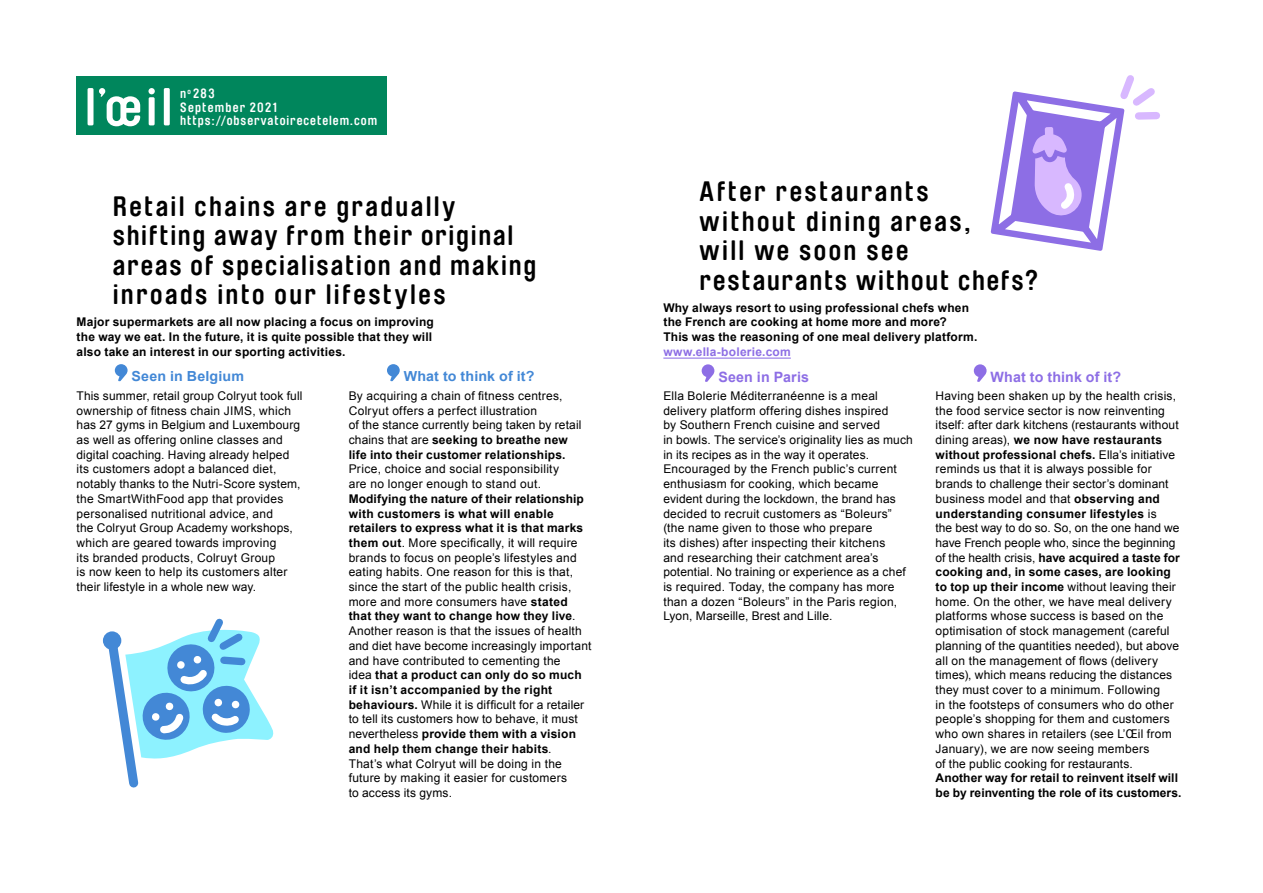
<style>
.page{position:relative;width:1263px;height:893px;background:#fff}
.page>*{position:absolute;margin:0;border:0;box-sizing:border-box;transform-origin:0 0}
.OEIL___titre_de_l_ar{font:700 27.75px/29.4px "Brauer Neue";letter-spacing:.08em;color:#000}
.OEIL___vu_à{font:700 14.25px "Arial";letter-spacing:.01em;color:#8d6ee5}
.OEIL___vu_à-2{font:700 13.95px "Arial";letter-spacing:.01em;color:#4388d6}
.OEIL___numéro{font:700 13.2px/13.5px "Brauer Neue";letter-spacing:.075em;color:#fff}
.OEIL___texte_courant{font:12px/14.7px "Arial";letter-spacing:.02em;color:#000}
.OEIL___chapeau{font:700 12px/14.7px "Arial";letter-spacing:.015em;color:#000}
.OEIL___site_Internet{font:700 12px "Arial";letter-spacing:.02em;color:#8d6ee5}
.s1{font-weight:700}
</style>
<div class="page">
<div style="left:77px;top:77px;width:310px;height:58px;background:#00865c"></div>
<svg style="left:88px;top:88px;width:82px;height:38px"></svg>
<svg style="left:702px;top:364px;width:12px;height:18px"></svg>
<svg style="left:974px;top:364px;width:12px;height:18px"></svg>
<hr style="left:663px;top:358px;width:128px;height:1px;background:#8d6ee5">
<svg style="left:115px;top:364px;width:13px;height:17px"></svg>
<svg style="left:387px;top:364px;width:13px;height:17px"></svg>
<svg style="left:103px;top:618px;width:171px;height:170px"></svg>
<div style="left:214px;top:699px;width:8px;height:7px;background:#fff;border-radius:50%"></div>
<div style="left:232px;top:701px;width:7px;height:7px;background:#fff;border-radius:50%"></div>
<svg style="left:990px;top:75px;width:170px;height:176px"></svg>
<p class="OEIL___numéro" style="left:180px;top:87px;width:198px">n<sup>o</sup> 283<br>September 2021 https://observatoirecetelem.com</p>
<p class="OEIL___titre_de_l_ar" style="left:113px;top:192px;width:425px">Retail chains are gradually shifting away from their original areas of specialisation and making inroads into our lifestyles</p>
<p class="OEIL___chapeau" style="left:77px;top:315px;width:359px">Major supermarkets are all now placing a focus on improving the way we eat. In the future, it is quite possible that they will also take an interest in our sporting activities.</p>
<p class="OEIL___vu_à-2" style="left:132px;top:367px;width:114px">Seen in Belgium</p>
<p class="OEIL___texte_courant" style="left:77px;top:389px;width:227px">This summer, retail group Colryut took full ownership of fitness chain JIMS, which has 27 gyms in Belgium and Luxembourg as well as offering online classes and digital coaching. Having already helped its customers adopt a balanced diet, notably thanks to the Nutri-Score system, the SmartWithFood app that provides personalised nutritional advice, and<br>the Colryut Group Academy workshops, which are geared towards improving<br>its branded products, Colruyt Group<br>is now keen to help its customers alter their lifestyle in a whole new way.</p>
<p class="OEIL___vu_à-2" style="left:404px;top:367px;width:132px">What to think of it?</p>
<p class="OEIL___texte_courant" style="left:349px;top:389px;width:244px">By acquiring a chain of fitness centres, Colryut offers a perfect illustration<br>of the stance currently being taken by retail chains that are <span class="s1">seeking to breathe new<br>life into their customer relationships.<br></span>Price, choice and social responsibility<br>are no longer enough to stand out.<br><span class="s1">Modifying the nature of their relationship with customers is what will enable retailers to express what it is that marks them out</span>. More specifically, it will require brands to focus on people’s lifestyles and eating habits. One reason for this is that, since the start of the public health crisis, more and more consumers have <span class="s1">stated that they want to change how they live</span>.<br>Another reason is that the issues of health and diet have become increasingly important and have contributed to cementing the<br>idea <span class="s1">that a product can only do so much if it isn’t accompanied by the right behaviours.</span> While it is difficult for a retailer to tell its customers how to behave, it must nevertheless <span class="s1">provide them with a vision and help them change their habits</span>.<br>That’s what Colryut will be doing in the future by making it easier for customers<br>to access its gyms.</p>
<p class="OEIL___titre_de_l_ar" style="left:699px;top:177px;width:340px">After restaurants<br>without dining areas,<br>will we soon see restaurants without chefs?</p>
<p class="OEIL___chapeau" style="left:663px;top:301px;width:315px">Why always resort to using professional chefs when the French are cooking at home more and more?<br>This was the reasoning of one meal delivery platform.</p>
<p class="OEIL___site_Internet" style="left:663px;top:344px;width:129px">www.ella-bolerie.com</p>
<p class="OEIL___vu_à" style="left:718px;top:367px;width:92px">Seen in Paris</p>
<p class="OEIL___texte_courant" style="left:663px;top:389px;width:251px">Ella Bolerie Méditerranéenne is a meal delivery platform offering dishes inspired<br>by Southern French cuisine and served<br>in bowls. The service’s originality lies as much in its recipes as in the way it operates.<br>Encouraged by the French public’s current enthusiasm for cooking, which became evident during the lockdown, the brand has decided to recruit customers as “Boleurs” (the name given to those who prepare<br>its dishes) after inspecting their kitchens<br>and researching their catchment area’s potential. No training or experience as a chef is required. Today, the company has more than a dozen “Boleurs” in the Paris region, Lyon, Marseille, Brest and Lille.</p>
<p class="OEIL___vu_à" style="left:990px;top:367px;width:132px">What to think of it?</p>
<p class="OEIL___texte_courant" style="left:935px;top:389px;width:247px">Having been shaken up by the health crisis, the food service sector is now reinventing itself: after dark kitchens (restaurants without dining areas), <span class="s1">we now have restaurants without professional chefs.</span> Ella’s initiative reminds us that it is always possible for brands to challenge their sector’s dominant business model and that <span class="s1">observing and understanding consumer lifestyles</span> is<br>the best way to do so. So, on the one hand we have French people who, since the beginning of the health crisis, <span class="s1">have acquired a taste for cooking and, in some cases, are looking to top up their income</span> without leaving their home. On the other, we have meal delivery platforms whose success is based on the optimisation of stock management (careful planning of the quantities needed), but above all on the management of flows (delivery times), which means reducing the distances they must cover to a minimum. Following<br>in the footsteps of consumers who do other people’s shopping for them and customers who own shares in retailers (see L’Œil from January), we are now seeing members<br>of the public cooking for restaurants.<br><span class="s1">Another way for retail to reinvent itself will be by reinventing the role of its customers.</span></p>
</div>
